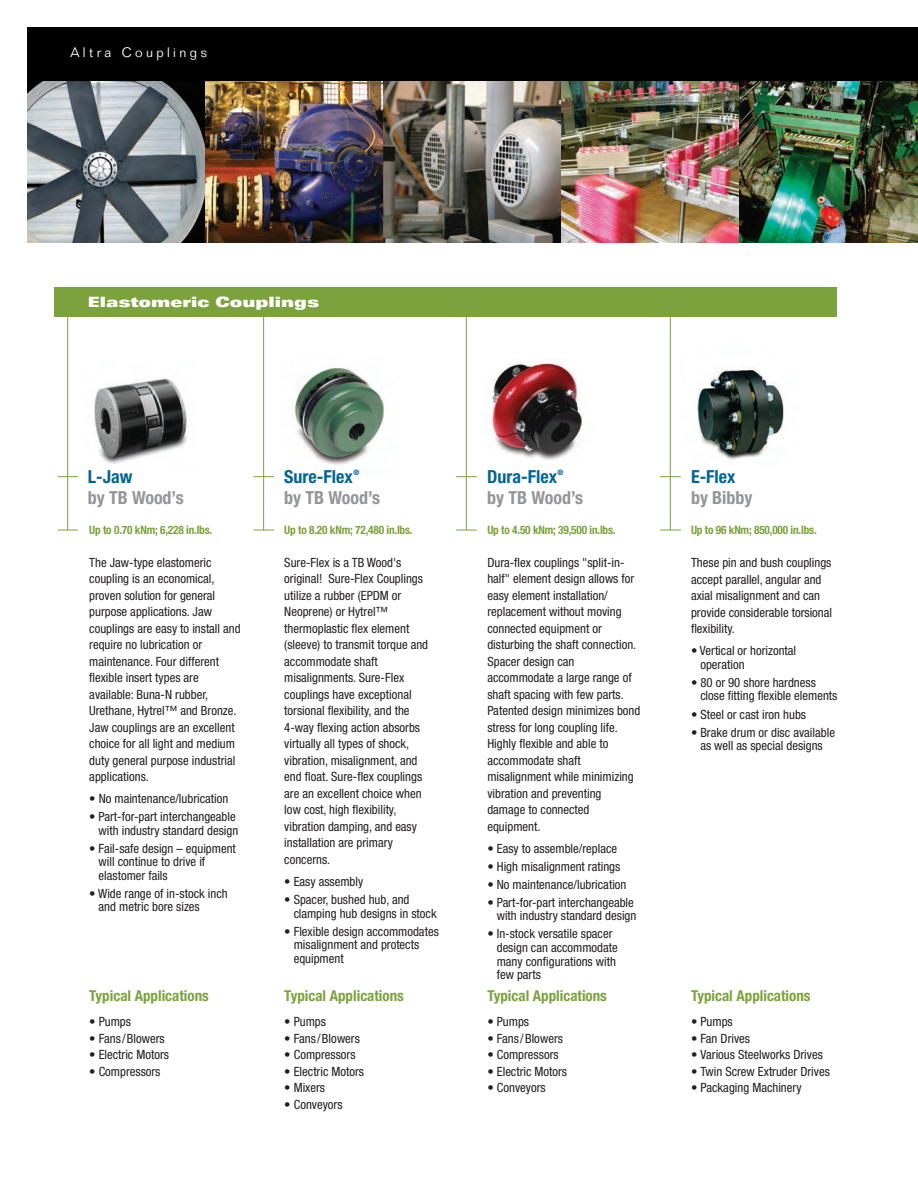
<style>
.page{position:relative;width:918px;height:1188px;background:#fff}
.page>*{position:absolute;margin:0;border:0;box-sizing:border-box;transform-origin:0 0}
.t1{font:700 condensed 18px "Helvetica Neue LT Std";color:#939598}
.t2{font:700 condensed 18px "Helvetica Neue LT Std";color:#016595}
.t3{font:700 condensed 15px "Helvetica Neue LT Std";color:#7ca23d}
.t4{font:14.25px "Univers LT Std X Black Ex";color:#fff}
.t5{font:300 13.5px "Folio Std";letter-spacing:.25em;color:#fff}
.t6{font:condensed 12.75px/16.5px "Helvetica Neue LT Std";color:#231f20}
.t7{font:700 condensed 11.7px "Helvetica Neue LT Std";letter-spacing:-.015em;color:#7ca23d}
.t8{font:700 condensed 7.5px "Helvetica Neue LT Std";color:#016595}
</style>
<div class="page">
<img style="left:27px;top:81px;width:891px;height:162px">
<div style="left:27px;top:27px;width:891px;height:54px;background:#010101"></div>
<img style="left:491px;top:362px;width:92px;height:98px">
<img style="left:293px;top:367px;width:92px;height:98px">
<img style="left:94px;top:378px;width:93px;height:86px">
<div style="left:54px;top:287px;width:783px;height:30px;background:#7ca23d"></div>
<svg style="left:58px;top:530px;width:20px;height:1px"></svg>
<img style="left:697px;top:370px;width:88px;height:90px">
<hr style="left:67px;top:312px;width:1px;height:218px;background:#7ca23d">
<svg style="left:58px;top:476px;width:20px;height:1px"></svg>
<svg style="left:254px;top:530px;width:20px;height:1px"></svg>
<hr style="left:263px;top:312px;width:1px;height:218px;background:#7ca23d">
<svg style="left:254px;top:476px;width:20px;height:1px"></svg>
<svg style="left:456px;top:530px;width:21px;height:1px"></svg>
<hr style="left:466px;top:312px;width:1px;height:218px;background:#7ca23d">
<svg style="left:456px;top:476px;width:21px;height:1px"></svg>
<svg style="left:660px;top:530px;width:21px;height:1px"></svg>
<hr style="left:670px;top:312px;width:1px;height:218px;background:#7ca23d">
<svg style="left:660px;top:476px;width:21px;height:1px"></svg>
<p class="t5" style="left:71px;top:48px;width:138px">Altra Couplings</p>
<p class="t4" style="left:88px;top:297px;width:233px">Elastomeric Couplings</p>
<h1 class="t2" style="left:88px;top:470px;width:46px">L-Jaw</h1>
<h1 class="t1" style="left:88px;top:491px;width:97px">by TB Wood’s</h1>
<p class="t7" style="left:89px;top:525px;width:125px">Up to 0.70 kNm; 6,228 in.lbs.</p>
<p class="t6" style="left:89px;top:555px;width:153px">The Jaw-type elastomeric coupling is an economical, proven solution for general purpose applications. Jaw couplings are easy to install and require no lubrication or maintenance. Four different flexible insert types are available: Buna-N rubber,<br>Urethane, Hytrel™ and Bronze.<br>Jaw couplings are an excellent choice for all light and medium duty general purpose industrial applications.</p>
<p class="t6" style="left:89px;top:792px;width:141px">• No maintenance/lubrication</p>
<p class="t6" style="left:89px;top:811px;width:151px;line-height:13.5px;text-align:right">• Part-for-part interchangeable with industry standard design</p>
<p class="t6" style="left:99px;top:843px;width:139px;line-height:13.5px;text-indent:-9px">• Fail-safe design – equipment will continue to drive if elastomer fails</p>
<p class="t6" style="left:99px;top:888px;width:131px;line-height:13.5px;text-indent:-9px">• Wide range of in-stock inch and metric bore sizes</p>
<p class="t3" style="left:89px;top:991px;width:121px">Typical Applications</p>
<p class="t6" style="left:89px;top:1015px;width:43px">• Pumps</p>
<p class="t6" style="left:89px;top:1031px;width:77px">• Fans/Blowers</p>
<p class="t6" style="left:89px;top:1048px;width:81px">• Electric Motors</p>
<p class="t6" style="left:89px;top:1064px;width:73px">• Compressors</p>
<h1 class="t2" style="left:284px;top:470px;width:70px">Sure-Flex</h1>
<p class="t8" style="left:353px;top:470px;width:7px">®</p>
<h1 class="t1" style="left:284px;top:491px;width:97px">by TB Wood’s</h1>
<p class="t7" style="left:284px;top:526px;width:130px">Up to 8.20 kNm; 72,480 in.lbs.</p>
<p class="t6" style="left:284px;top:555px;width:145px">Sure-Flex is a TB Wood's original! Sure-Flex Couplings utilize a rubber (EPDM or<br>Neoprene) or Hytrel™ thermoplastic flex element (sleeve) to transmit torque and accommodate shaft misalignments. Sure-Flex couplings have exceptional torsional flexibility, and the<br>4-way flexing action absorbs virtually all types of shock, vibration, misalignment, and end float. Sure-flex couplings are an excellent choice when low cost, high flexibility, vibration damping, and easy installation are primary concerns.</p>
<p class="t6" style="left:284px;top:874px;width:81px">• Easy assembly</p>
<p class="t6" style="left:294px;top:894px;width:145px;line-height:13.5px;text-indent:-9px">• Spacer, bushed hub, and clamping hub designs in stock</p>
<p class="t6" style="left:294px;top:925px;width:147px;line-height:13.5px;text-indent:-9px">• Flexible design accommodates misalignment and protects equipment</p>
<p class="t3" style="left:284px;top:991px;width:121px">Typical Applications</p>
<p class="t6" style="left:284px;top:1015px;width:43px">• Pumps</p>
<p class="t6" style="left:284px;top:1031px;width:77px">• Fans/Blowers</p>
<p class="t6" style="left:284px;top:1048px;width:73px">• Compressors</p>
<p class="t6" style="left:284px;top:1064px;width:81px">• Electric Motors</p>
<p class="t6" style="left:284px;top:1081px;width:42px">• Mixers</p>
<p class="t6" style="left:284px;top:1097px;width:60px">• Conveyors</p>
<h1 class="t2" style="left:487px;top:470px;width:71px">Dura-Flex</h1>
<p class="t8" style="left:557px;top:470px;width:7px">®</p>
<h1 class="t1" style="left:487px;top:491px;width:97px">by TB Wood’s</h1>
<p class="t7" style="left:487px;top:525px;width:130px">Up to 4.50 kNm; 39,500 in.lbs.</p>
<p class="t6" style="left:487px;top:555px;width:155px">Dura-flex couplings "split-in&shy;half" element design allows for easy element installation/ replacement without moving connected equipment or disturbing the shaft connection.<br>Spacer design can accommodate a large range of shaft spacing with few parts.<br>Patented design minimizes bond stress for long coupling life.<br>Highly flexible and able to accommodate shaft misalignment while minimizing vibration and preventing damage to connected equipment.</p>
<p class="t6" style="left:487px;top:841px;width:131px">• Easy to assemble/replace</p>
<p class="t6" style="left:487px;top:859px;width:135px">• High misalignment ratings</p>
<p class="t6" style="left:487px;top:877px;width:141px">• No maintenance/lubrication</p>
<p class="t6" style="left:487px;top:897px;width:151px;line-height:13.5px;text-align:right">• Part-for-part interchangeable with industry standard design</p>
<p class="t6" style="left:497px;top:928px;width:123px;line-height:13.5px;text-indent:-9px">• In-stock versatile spacer design can accommodate many configurations with few parts</p>
<p class="t3" style="left:487px;top:991px;width:121px">Typical Applications</p>
<p class="t6" style="left:487px;top:1015px;width:43px">• Pumps</p>
<p class="t6" style="left:487px;top:1031px;width:77px">• Fans/Blowers</p>
<p class="t6" style="left:487px;top:1048px;width:73px">• Compressors</p>
<p class="t6" style="left:487px;top:1064px;width:81px">• Electric Motors</p>
<p class="t6" style="left:487px;top:1081px;width:60px">• Conveyors</p>
<h1 class="t2" style="left:691px;top:470px;width:46px">E-Flex</h1>
<h1 class="t1" style="left:691px;top:491px;width:63px">by Bibby</h1>
<p class="t7" style="left:691px;top:526px;width:127px">Up to 96 kNm; 850,000 in.lbs.</p>
<p class="t6" style="left:691px;top:556px;width:143px">These pin and bush couplings accept parallel, angular and axial misalignment and can provide considerable torsional flexibility.</p>
<p class="t6" style="left:700px;top:645px;width:97px;line-height:13.5px;text-indent:-9px">• Vertical or horizontal operation</p>
<p class="t6" style="left:700px;top:677px;width:139px;line-height:13.5px;text-indent:-9px">• 80 or 90 shore hardness close fitting flexible elements</p>
<p class="t6" style="left:691px;top:707px;width:117px">• Steel or cast iron hubs</p>
<p class="t6" style="left:691px;top:726px;width:145px;line-height:13.5px;text-align:center">• Brake drum or disc available as well as special designs</p>
<p class="t3" style="left:691px;top:991px;width:121px">Typical Applications</p>
<p class="t6" style="left:691px;top:1015px;width:43px">• Pumps</p>
<p class="t6" style="left:691px;top:1031px;width:61px">• Fan Drives</p>
<p class="t6" style="left:691px;top:1048px;width:133px">• Various Steelworks Drives</p>
<p class="t6" style="left:691px;top:1064px;width:140px">• Twin Screw Extruder Drives</p>
<p class="t6" style="left:691px;top:1081px;width:112px">• Packaging Machinery</p>
</div>
